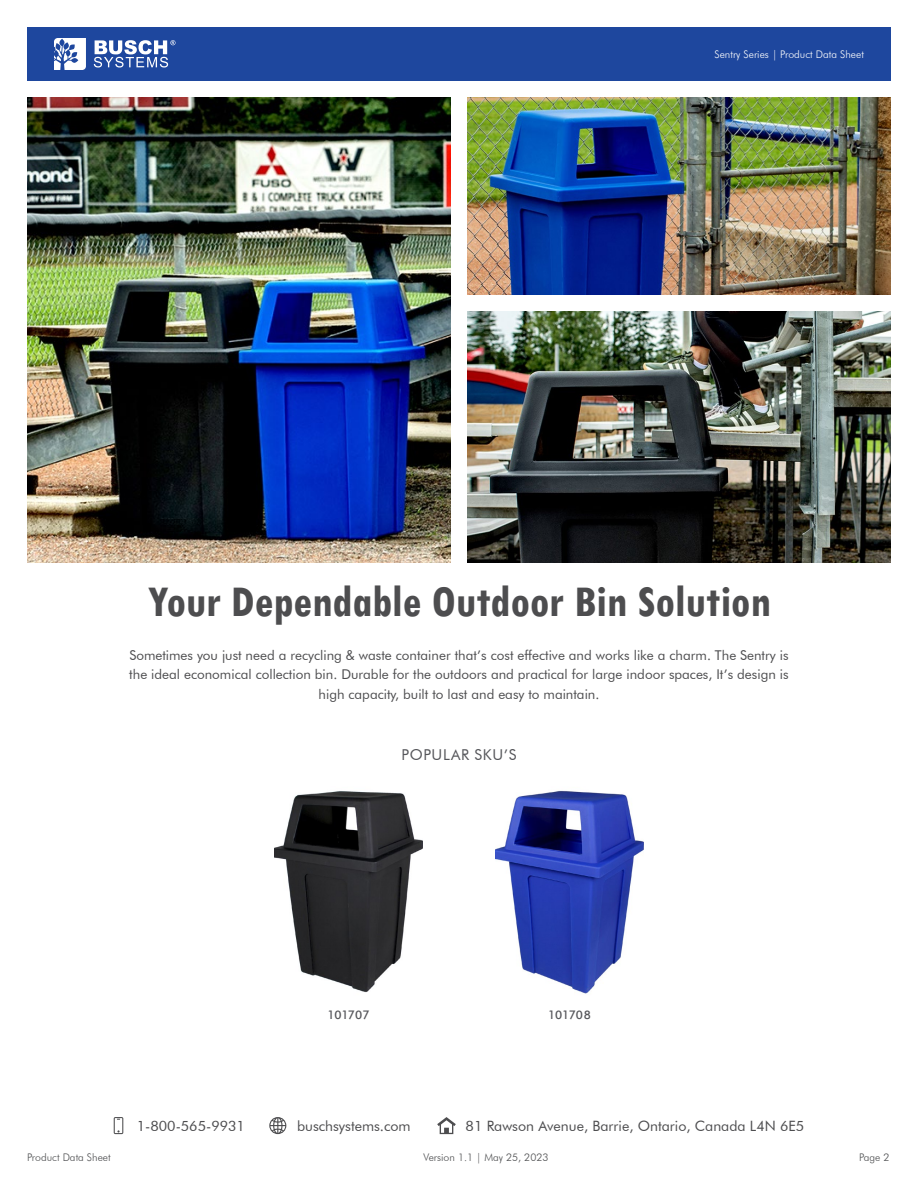
<style>
.page{position:relative;width:918px;height:1188px;background:#fff}
.page>*{position:absolute;margin:0;border:0;box-sizing:border-box;transform-origin:0 0}
.t1{font:700 condensed 46.5px "Tw Cen";color:#4d4d4f}
.t2{font:15px "Futura BT";letter-spacing:.045em;color:#55565a}
.t3{font:14.25px "Futura BT";color:#4d4d4f}
.t4{font:13.5px/19.5px "Futura BT";color:#4d4d4f;text-align:center}
.t5{font:11.85px "Futura Md BT Medium";letter-spacing:-.005em;color:#55565a}
.t6{font:300 10.5px "Futura BT";color:#4c4d4f}
.t7{font:300 10.5px "Futura BT";color:#fff}
</style>
<div class="page">
<svg style="left:437px;top:1117px;width:19px;height:17px"></svg>
<svg style="left:114px;top:1117px;width:9px;height:17px"></svg>
<svg style="left:269px;top:1117px;width:17px;height:17px"></svg>
<div style="left:27px;top:27px;width:864px;height:54px;background:#1e479e"></div>
<svg style="left:54px;top:38px;width:32px;height:32px"></svg>
<svg style="left:94px;top:40px;width:82px;height:28px"></svg>
<img style="left:27px;top:98px;width:423px;height:465px">
<img style="left:468px;top:312px;width:423px;height:251px">
<img style="left:468px;top:98px;width:423px;height:196px">
<img style="left:274px;top:791px;width:149px;height:202px">
<img style="left:495px;top:790px;width:149px;height:204px">
<p class="t7" style="left:714px;top:48px;width:151px">Sentry Series | Product Data Sheet</p>
<h1 class="t1" style="left:147px;top:573px;width:625px">Your Dependable Outdoor Bin Solution</h1>
<p class="t4" style="left:129px;top:645px;width:661px">Sometimes you just need a recycling &amp; waste container that’s cost effective and works like a charm. The Sentry is the ideal economical collection bin. Durable for the outdoors and practical for large indoor spaces, It’s design is high capacity, built to last and easy to maintain.</p>
<p class="t2" style="left:402px;top:745px;width:116px">POPULAR SKU’S</p>
<p class="t5" style="left:327px;top:1007px;width:44px">101707</p>
<p class="t5" style="left:548px;top:1007px;width:44px">101708</p>
<p class="t3" style="left:137px;top:1117px;width:110px">1-800-565-9931</p>
<p class="t3" style="left:297px;top:1117px;width:115px">buschsystems.com</p>
<p class="t3" style="left:466px;top:1117px;width:340px">81 Rawson Avenue, Barrie, Ontario, Canada L4N 6E5</p>
<p class="t6" style="left:27px;top:1151px;width:85px">Product Data Sheet</p>
<p class="t6" style="left:424px;top:1151px;width:126px">Version 1.1 | May 25, 2023</p>
<p class="t6" style="left:859px;top:1151px;width:32px">Page 2</p>
</div>
